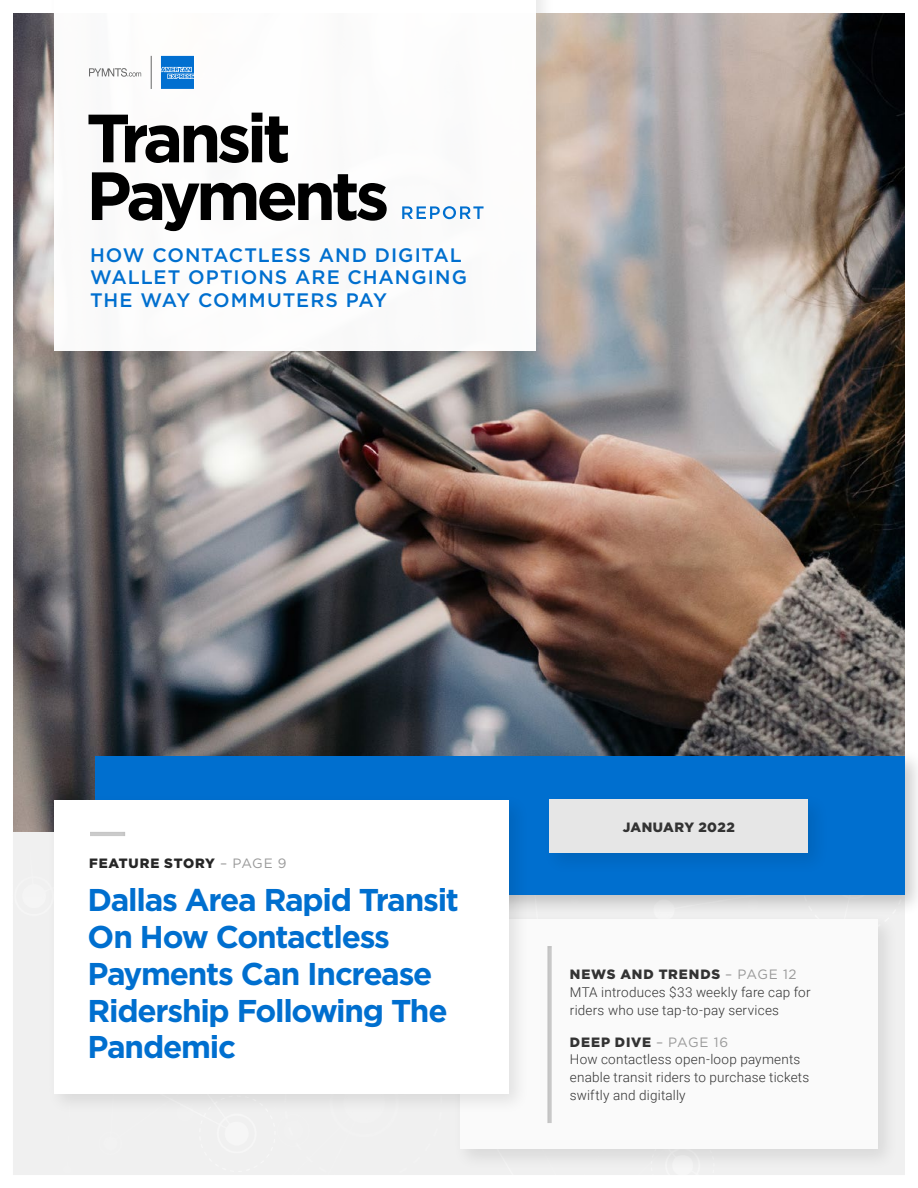
<style>
.page{position:relative;width:918px;height:1188px;background:#fff}
.page>*{position:absolute;margin:0;border:0;box-sizing:border-box;transform-origin:0 0}
.t1{font:700 68.1px/57.8px "Gotham";letter-spacing:-.07em;color:#000}
.t2{font:700 31.5px/36.8px "Gotham";letter-spacing:-.04em;color:#006fcf}
.t3{font:500 19.5px/22.5px "Gotham";letter-spacing:.05em;color:#006fcf}
.t4{font:300 13.5px/18px "Roboto";letter-spacing:.015em;color:#333}
.t5{font:900 13.5px "Gotham";letter-spacing:.055em;color:#333}
.t6{font:900 13.5px "Gotham";letter-spacing:.055em;color:#262626}
.t7{font:900 13.5px "Gotham";letter-spacing:.035em;color:#333}
.s1{font-weight:400;color:#999}
</style>
<div class="page">
<img style="left:14px;top:14px;width:890px;height:817px">
<div style="left:13px;top:831px;width:891px;height:343px;background:#f0f0f0"></div>
<div style="left:88px;top:748px;width:830px;height:168px;background:#000;opacity:.2"></div>
<div style="left:95px;top:756px;width:810px;height:138px;background:#006fcf"></div>
<div style="left:452px;top:912px;width:447px;height:259px;background:#000;opacity:.1"></div>
<svg style="left:460px;top:920px;width:418px;height:229px"></svg>
<div style="left:534px;top:936px;width:30px;height:187px;background:#000;opacity:.2"></div>
<div style="left:47px;top:793px;width:484px;height:323px;background:#000;opacity:.1"></div>
<svg style="left:54px;top:800px;width:455px;height:293px"></svg>
<div style="left:90px;top:818px;width:46px;height:31px;background:#000;opacity:.2"></div>
<div style="left:542px;top:792px;width:288px;height:83px;background:#000;opacity:.1"></div>
<div style="left:550px;top:800px;width:258px;height:53px;background:#e6e6e6"></div>
<div style="left:47px;top:0;width:511px;height:373px;background:#000;opacity:.1"></div>
<svg style="left:54px;top:0;width:482px;height:351px"></svg>
<svg style="left:402px;top:206px;width:82px;height:13px"></svg>
<svg style="left:161px;top:56px;width:33px;height:33px"></svg>
<svg style="left:89px;top:68px;width:52px;height:9px"></svg>
<hr style="left:151px;top:56px;width:1px;height:33px;background:#666">
<h1 class="t1" style="left:86px;top:109px;width:305px">Transit<br>Payments</h1>
<h3 class="t3" style="left:90px;top:243px;width:378px">HOW CONTACTLESS AND DIGITAL<br>WALLET OPTIONS ARE CHANGING<br>THE WAY COMMUTERS PAY</h3>
<p class="t6" style="left:89px;top:854px;width:199px">FEATURE STORY <span class="s1">– PAGE 9</span></p>
<h2 class="t2" style="left:88px;top:882px;width:373px">Dallas Area Rapid Transit<br>On How Contactless<br>Payments Can Increase<br>Ridership Following The<br>Pandemic</h2>
<p class="t7" style="left:623px;top:818px;width:114px">JANUARY 2022</p>
<p class="t5" style="left:570px;top:965px;width:228px">NEWS AND TRENDS <span class="s1">– PAGE 12</span></p>
<p class="t4" style="left:570px;top:983px;width:242px">MTA introduces $33 weekly fare cap for riders who use tap-to-pay services</p>
<p class="t5" style="left:570px;top:1032px;width:160px">DEEP DIVE <span class="s1">– PAGE 16</span></p>
<p class="t4" style="left:570px;top:1050px;width:241px">How contactless open-loop payments enable transit riders to purchase tickets swiftly and digitally</p>
</div>
